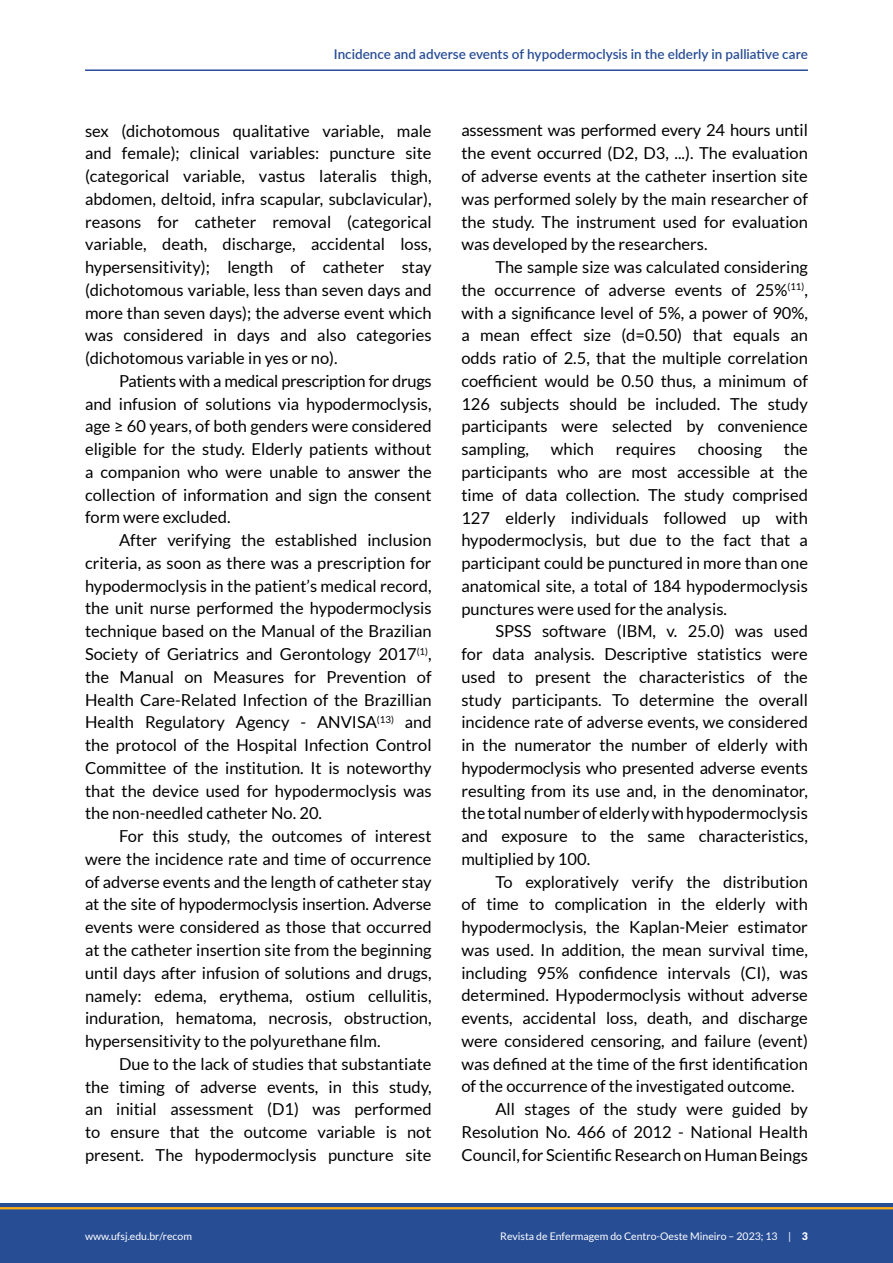
<style>
.page{position:relative;width:893px;height:1263px;background:#fff}
.page>*{position:absolute;margin:0;border:0;box-sizing:border-box;transform-origin:0 0}
.t1{font:16.5px/22.8px "Lato";color:#000;text-align:justify}
.t2{font:600 13.5px "Lato";letter-spacing:.005em;color:#274d95}
.t3{font:10.5px "Lato";color:#fff}
.s1{font-weight:900}
</style>
<div class="page">
<div style="left:0;top:1203px;width:893px;height:60px;background:#274d95"></div>
<hr style="left:0;top:1207px;width:893px;height:2px;background:#ffb011">
<hr style="left:85px;top:69px;width:723px;height:2px;background:#274d95">
<p class="t2" style="left:334px;top:44px;width:476px">Incidence and adverse events of hypodermoclysis in the elderly in palliative care</p>
<p class="t1" style="left:85px;top:119px;width:348px">sex (dichotomous qualitative variable, male and female); clinical variables: puncture site (categorical variable, vastus lateralis thigh, abdomen, deltoid, infra scapular, subclavicular), reasons for catheter removal (categorical variable, death, discharge, accidental loss, hypersensitivity); length of catheter stay (dichotomous variable, less than seven days and more than seven days); the adverse event which was considered in days and also categories (dichotomous variable in yes or no).</p>
<p class="t1" style="left:85px;top:369px;width:348px;text-indent:34px">Patients with a medical prescription for drugs and infusion of solutions via hypodermoclysis, age ≥ 60 years, of both genders were considered eligible for the study. Elderly patients without a companion who were unable to answer the collection of information and sign the consent form were excluded.</p>
<p class="t1" style="left:85px;top:529px;width:348px;text-indent:34px">After verifying the established inclusion criteria, as soon as there was a prescription for hypodermoclysis in the patient’s medical record, the unit nurse performed the hypodermoclysis technique based on the Manual of the Brazilian Society of Geriatrics and Gerontology 2017<sup>(1)</sup>, the Manual on Measures for Prevention of Health Care-Related Infection of the Brazillian Health Regulatory Agency - ANVISA<sup>(13)</sup> and the protocol of the Hospital Infection Control Committee of the institution. It is noteworthy that the device used for hypodermoclysis was the non-needled catheter No. 20.</p>
<p class="t1" style="left:85px;top:825px;width:348px;text-indent:34px">For this study, the outcomes of interest were the incidence rate and time of occurrence of adverse events and the length of catheter stay at the site of hypodermoclysis insertion. Adverse events were considered as those that occurred at the catheter insertion site from the beginning until days after infusion of solutions and drugs, namely: edema, erythema, ostium cellulitis, induration, hematoma, necrosis, obstruction, hypersensitivity to the polyurethane film.</p>
<p class="t1" style="left:85px;top:1052px;width:348px;text-indent:34px">Due to the lack of studies that substantiate the timing of adverse events, in this study, an initial assessment (D1) was performed to ensure that the outcome variable is not present. The hypodermoclysis puncture site</p>
<p class="t1" style="left:461px;top:119px;width:348px">assessment was performed every 24 hours until the event occurred (D2, D3, ...). The evaluation of adverse events at the catheter insertion site was performed solely by the main researcher of the study. The instrument used for evaluation was developed by the researchers.</p>
<p class="t1" style="left:461px;top:256px;width:348px;text-indent:34px">The sample size was calculated considering the occurrence of adverse events of 25%<sup>(11)</sup>, with a significance level of 5%, a power of 90%, a mean effect size (d=0.50) that equals an odds ratio of 2.5, that the multiple correlation coefficient would be 0.50 thus, a minimum of 126 subjects should be included. The study participants were selected by convenience sampling,</p>
<p class="t1" style="left:461px;top:438px;width:348px;text-indent:323px">the participants who are most accessible at the time of data collection. The study comprised 127 elderly individuals followed up with hypodermoclysis, but due to the fact that a participant could be punctured in more than one anatomical site, a total of 184 hypodermoclysis punctures were used for the analysis.</p>
<p class="t1" style="left:461px;top:620px;width:348px;text-indent:34px">SPSS software (IBM, v. 25.0) was used for data analysis. Descriptive statistics were used to present the characteristics of the study participants. To determine the overall incidence rate of adverse events, we considered in the numerator the number of elderly with hypodermoclysis who presented adverse events resulting from its use and, in the denominator, the total number of elderly with hypodermoclysis and exposure to the same characteristics, multiplied by 100.</p>
<p class="t1" style="left:495px;top:870px;width:314px">To exploratively verify the distribution</p>
<p class="t1" style="left:461px;top:893px;width:348px">of time to complication in the elderly with</p>
<p class="t1" style="left:461px;top:916px;width:348px">hypodermoclysis, the Kaplan-Meier estimator</p>
<p class="t1" style="left:461px;top:938px;width:348px">was used. In addition, the mean survival time,</p>
<p class="t1" style="left:461px;top:961px;width:348px">including 95% confidence intervals (CI), was</p>
<p class="t1" style="left:461px;top:984px;width:348px">determined. Hypodermoclysis without adverse</p>
<p class="t1" style="left:461px;top:1007px;width:348px">events, accidental loss, death, and discharge</p>
<p class="t1" style="left:461px;top:1029px;width:348px">were considered censoring, and failure (event)</p>
<p class="t1" style="left:461px;top:1052px;width:348px">was defined at the time of the first identification</p>
<p class="t1" style="left:461px;top:1075px;width:335px">of the occurrence of the investigated outcome.</p>
<p class="t1" style="left:495px;top:1098px;width:314px">All stages of the study were guided by</p>
<p class="t1" style="left:461px;top:1120px;width:348px">Resolution No. 466 of 2012 - National Health</p>
<p class="t1" style="left:461px;top:1143px;width:348px">Council, for Scientific Research on Human Beings</p>
<p class="t1" style="left:551px;top:438px;width:44px">which</p>
<p class="t1" style="left:616px;top:438px;width:62px">requires</p>
<p class="t1" style="left:698px;top:438px;width:66px">choosing</p>
<p class="t3" style="left:85px;top:1230px;width:108px">www.ufsj.edu.br/recom</p>
<p class="t3" style="left:500px;top:1230px;width:309px">Revista de Enfermagem do Centro-Oeste Mineiro – 2023; 13 | <span class="s1">3</span></p>
</div>
